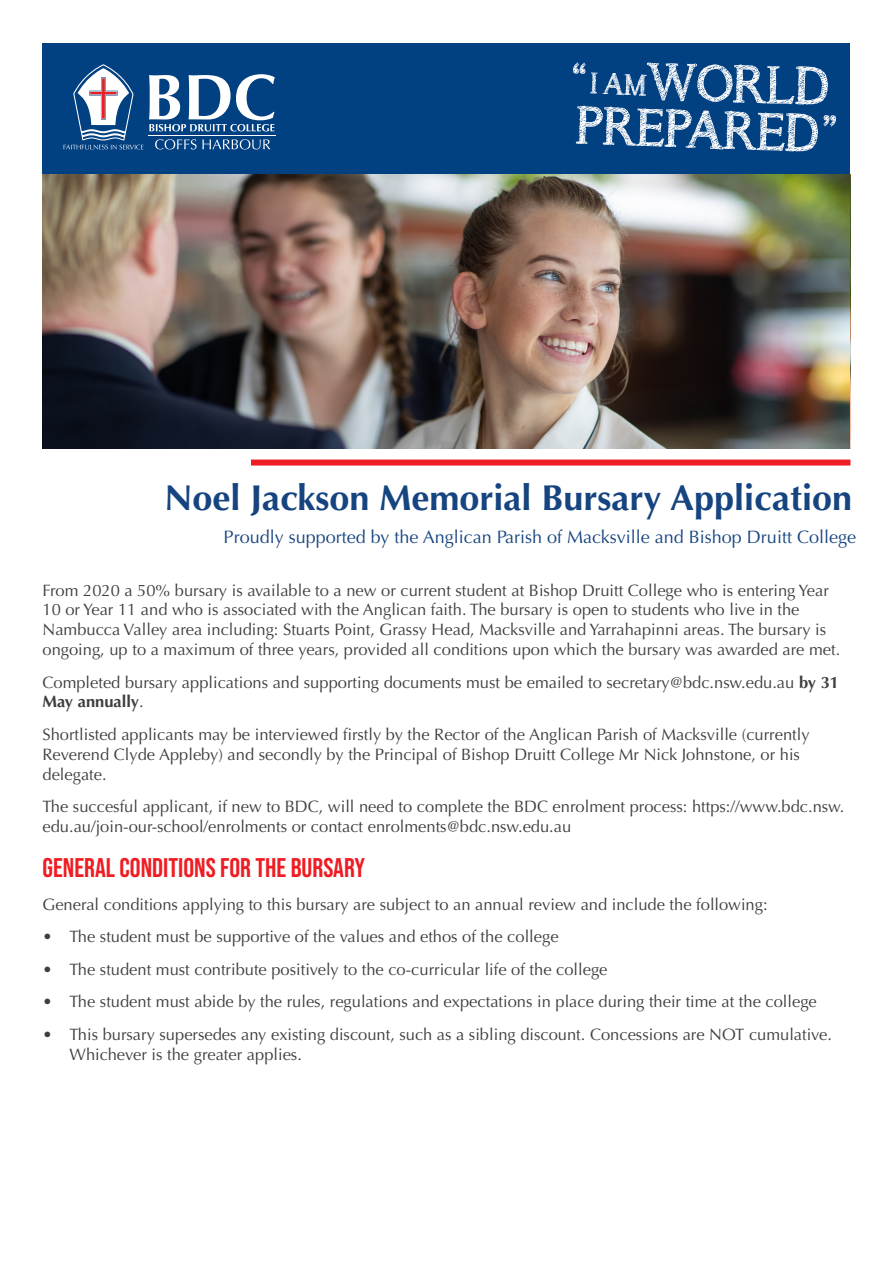
<style>
.page{position:relative;width:893px;height:1263px;background:#fff}
.page>*{position:absolute;margin:0;border:0;box-sizing:border-box;transform-origin:0 0}
.t1{font:45px "Bebas Neue";color:#014081}
.Table_Text{font:700 36px "Optima";color:#164480}
.t2{font:27px "Bebas Neue";color:#ee1d23}
.Table_Text-2{font:18px "Optima";color:#164480}
.t3{font:16.5px/19.8px "Optima";color:#3e3e3f}
.s1{font-weight:700}
</style>
<div class="page">
<img style="left:43px;top:43px;width:807px;height:405px">
<hr style="left:149px;top:135px;width:127px;height:1px;background:#fff">
<svg style="left:64px;top:64px;width:211px;height:85px"></svg>
<div style="left:251px;top:459px;width:599px;height:6px;background:#ee1d23"></div>
<svg style="left:573px;top:62px;width:263px;height:89px;background:#4270a1"></svg>
<p class="Table_Text" style="left:164px;top:477px;width:689px">Noel Jackson Memorial Bursary Application</p>
<p class="Table_Text-2" style="left:224px;top:526px;width:634px">Proudly supported by the Anglican Parish of Macksville and Bishop Druitt College</p>
<h1 class="t1" style="left:251px;top:478px;width:453px">FEES AND SUNDRY CHARGES 2018</h1>
<p class="t3" style="left:43px;top:580px;width:799px">From 2020 a 50% bursary is available to a new or current student at Bishop Druitt College who is entering Year 10 or Year 11 and who is associated with the Anglican faith. The bursary is open to students who live in the Nambucca Valley area including: Stuarts Point, Grassy Head, Macksville and Yarrahapinni areas. The bursary is ongoing, up to a maximum of three years, provided all conditions upon which the bursary was awarded are met.</p>
<p class="t3" style="left:43px;top:672px;width:798px">Completed bursary applications and supporting documents must be emailed to secretary@bdc.nsw.edu.au <span class="s1">by 31<br>May annually</span>.</p>
<p class="t3" style="left:43px;top:725px;width:769px">Shortlisted applicants may be interviewed firstly by the Rector of the Anglican Parish of Macksville (currently<br>Reverend Clyde Appleby) and secondly by the Principal of Bishop Druitt College Mr Nick Johnstone, or his delegate.</p>
<p class="t3" style="left:43px;top:797px;width:803px">The succesful applicant, if new to BDC, will need to complete the BDC enrolment process: https://www.bdc.nsw. edu.au/join-our-school/enrolments or contact enrolments@bdc.nsw.edu.au</p>
<p class="t2" style="left:43px;top:852px;width:324px">GENERAL CONDITIONS FOR THE BURSARY</p>
<p class="t3" style="left:43px;top:894px;width:727px">General conditions applying to this bursary are subject to an annual review and include the following:</p>
<p class="t3" style="left:43px;top:927px;width:518px">• The student must be supportive of the values and ethos of the college</p>
<p class="t3" style="left:43px;top:959px;width:566px">• The student must contribute positively to the co-curricular life of the college</p>
<p class="t3" style="left:43px;top:992px;width:776px">• The student must abide by the rules, regulations and expectations in place during their time at the college</p>
<p class="t3" style="left:70px;top:1024px;width:764px;text-indent:-27px">• This bursary supersedes any existing discount, such as a sibling discount. Concessions are NOT cumulative.<br>Whichever is the greater applies.</p>
</div>
